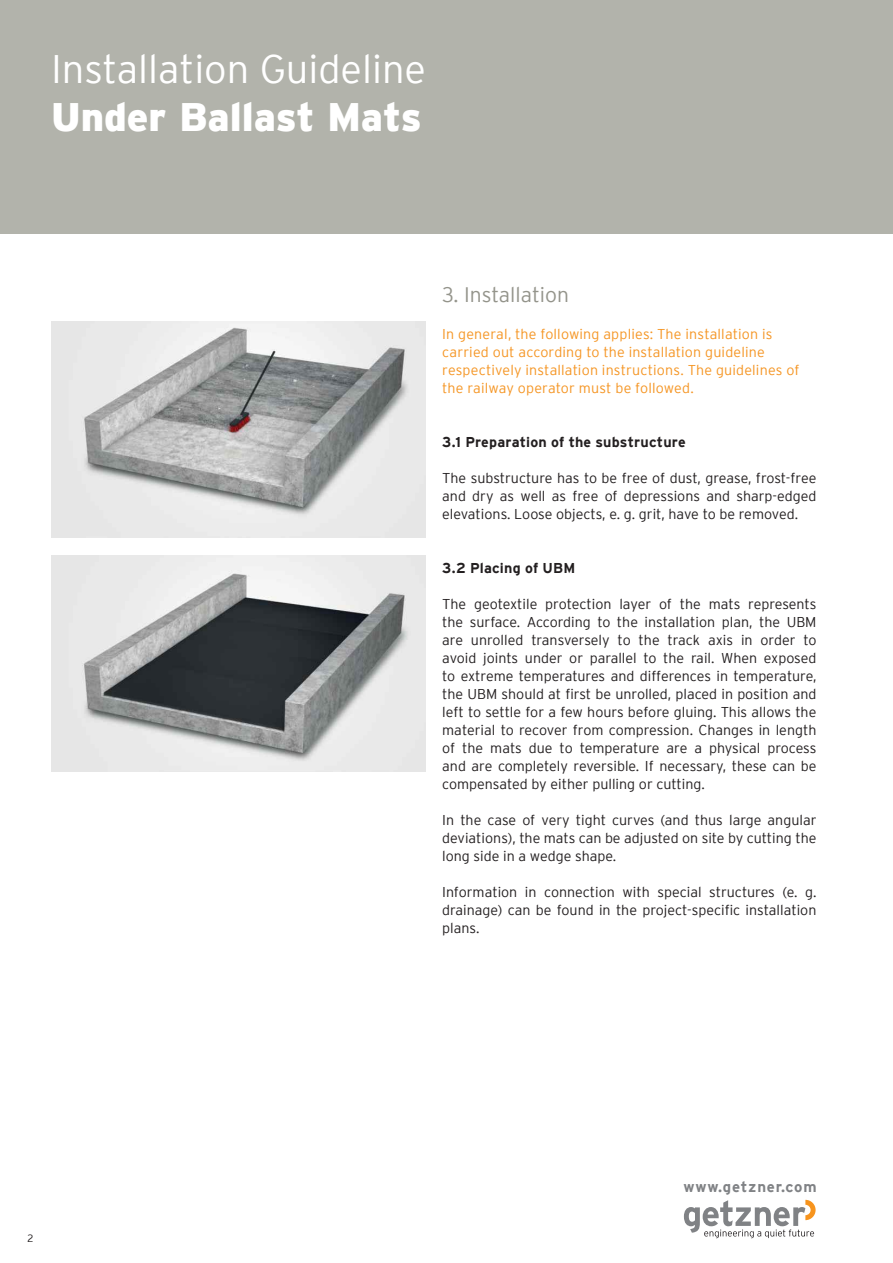
<style>
.page{position:relative;width:893px;height:1263px;background:#fff}
.page>*{position:absolute;margin:0;border:0;box-sizing:border-box;transform-origin:0 0}
.t1{font:300 39.75px "Interstate";color:#fff}
.t2{font:900 39.75px "Interstate";color:#fff}
.t3{font:300 21px "Interstate";color:#94948b}
.t4{font:700 15px "Interstate";letter-spacing:.055em;color:#808285}
.t5{font:300 14.25px/18px "Interstate";color:#231f20;text-align:justify}
.t6{font:300 14.25px/18px "Interstate";letter-spacing:.01em;color:#f59523}
.t7{font:700 14.25px "Interstate";letter-spacing:.01em;color:#231f20}
.t8{font:300 10.5px "Interstate";color:#231f20}
</style>
<div class="page">
<div style="left:0;top:0;width:893px;height:234px;background:#b2b3ab"></div>
<img style="left:51px;top:555px;width:374px;height:216px">
<img style="left:51px;top:321px;width:374px;height:216px">
<svg style="left:684px;top:1200px;width:132px;height:38px"></svg>
<h1 class="t1" style="left:51px;top:51px;width:377px">Installation Guideline</h1>
<h1 class="t2" style="left:51px;top:94px;width:372px">Under Ballast Mats</h1>
<h2 class="t3" style="left:442px;top:285px;width:128px">3. Installation</h2>
<p class="t6" style="left:442px;top:326px;width:359px">In general, the following applies: The installation is carried out according to the installation guideline respectively installation instructions. The guidelines of the railway operator must be followed.</p>
<p class="t7" style="left:442px;top:436px;width:245px">3.1 Preparation of the substructure</p>
<p class="t5" style="left:442px;top:470px;width:376px">The substructure has to be free of dust, grease, frost-free and dry as well as free of depressions and sharp-edged eleva tions. Loose objects, e. g. grit, have to be removed.</p>
<p class="t7" style="left:442px;top:562px;width:135px">3.2 Placing of UBM</p>
<p class="t5" style="left:442px;top:596px;width:376px">The geotextile protection layer of the mats represents the surface. According to the installation plan, the UBM are unrolled transversely to the track axis in order to avoid joints under or parallel to the rail. When exposed to extreme temperatures and differences in temperature, the UBM should at first be unrolled, placed in position and left to settle for a few hours before gluing. This allows the material to recover from compression. Changes in length of the mats due to temperature are a physical process and are completely reversible. If necessary, these can be compensated by either pulling or cutting.</p>
<p class="t5" style="left:442px;top:811px;width:376px">In the case of very tight curves (and thus large angular deviations), the mats can be adjusted on site by cutting the long side in a wedge shape.</p>
<p class="t5" style="left:442px;top:883px;width:376px">Information in connection with special structures (e. g. drainage) can be found in the project-specific installation plans.</p>
<p class="t8" style="left:28px;top:1233px;width:7px">2</p>
<p class="t4" style="left:684px;top:1181px;width:135px">www.getzner.com</p>
</div>
